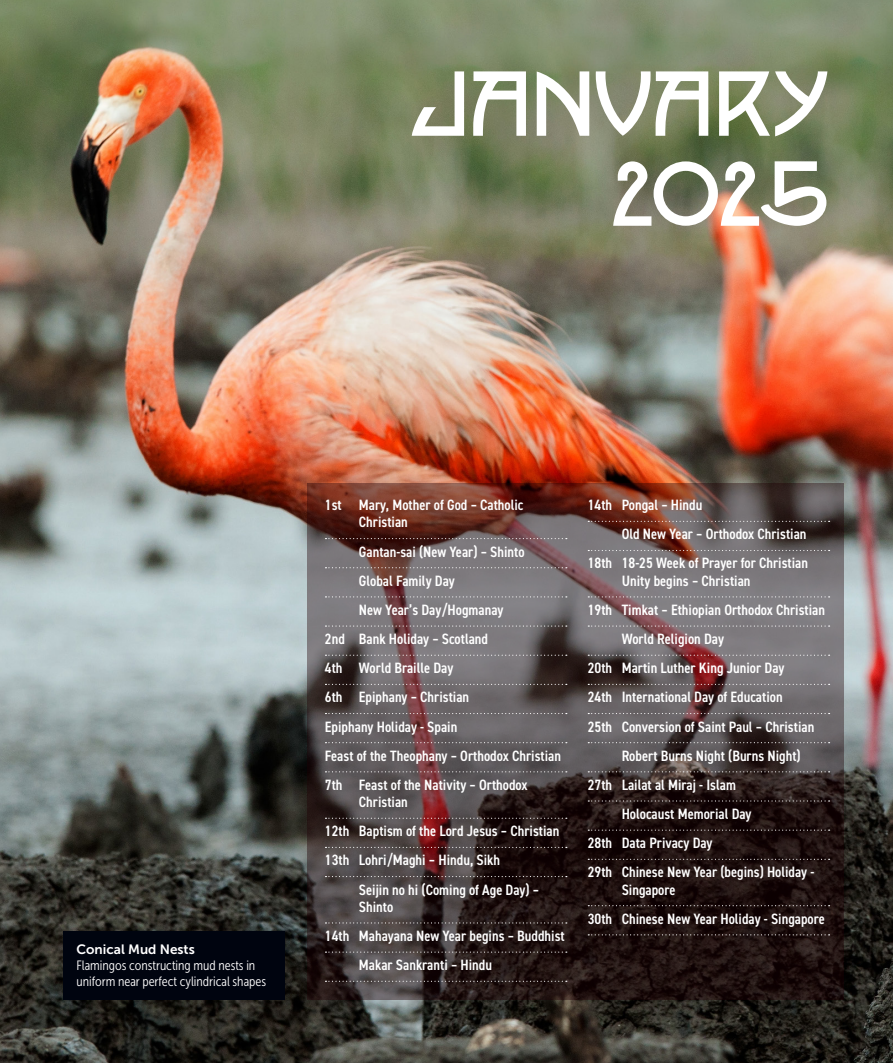
<style>
.page{position:relative;width:893px;height:1063px;background:#fff}
.page>*{position:absolute;margin:0;border:0;box-sizing:border-box;transform-origin:0 0}
.New_Month{font:90px "P22 Artsand Crafts";letter-spacing:-.015em;color:#fff}
.Cal{font:600 condensed 15px/17.2px "DIN2014";color:#fff}
.t1{font:13.5px/16.2px "Museo Sans Cond 300";color:#fff}
.Caption_heading{font:13.5px "Museo Sans 700";color:#fff}
</style>
<div class="page">
<img style="left:0;top:0;width:893px;height:1063px">
<svg style="left:307px;top:483px;width:537px;height:516px"></svg>
<div style="left:64px;top:931px;width:221px;height:68px;background:#00040f"></div>
<svg style="left:325px;top:538px;width:242px;height:1px"></svg>
<svg style="left:325px;top:567px;width:242px;height:1px"></svg>
<svg style="left:325px;top:596px;width:242px;height:1px"></svg>
<svg style="left:325px;top:626px;width:242px;height:1px"></svg>
<svg style="left:325px;top:655px;width:242px;height:1px"></svg>
<svg style="left:325px;top:684px;width:242px;height:1px"></svg>
<svg style="left:325px;top:713px;width:242px;height:1px"></svg>
<svg style="left:325px;top:742px;width:242px;height:1px"></svg>
<svg style="left:325px;top:771px;width:242px;height:1px"></svg>
<svg style="left:325px;top:818px;width:242px;height:1px"></svg>
<svg style="left:325px;top:847px;width:242px;height:1px"></svg>
<svg style="left:325px;top:876px;width:242px;height:1px"></svg>
<svg style="left:325px;top:922px;width:242px;height:2px"></svg>
<svg style="left:325px;top:952px;width:242px;height:1px"></svg>
<svg style="left:325px;top:981px;width:242px;height:1px"></svg>
<svg style="left:588px;top:521px;width:242px;height:1px"></svg>
<svg style="left:588px;top:550px;width:242px;height:1px"></svg>
<svg style="left:588px;top:596px;width:242px;height:1px"></svg>
<svg style="left:588px;top:626px;width:242px;height:1px"></svg>
<svg style="left:588px;top:655px;width:242px;height:1px"></svg>
<svg style="left:588px;top:684px;width:242px;height:1px"></svg>
<svg style="left:588px;top:713px;width:242px;height:1px"></svg>
<svg style="left:588px;top:742px;width:242px;height:1px"></svg>
<svg style="left:588px;top:771px;width:242px;height:1px"></svg>
<svg style="left:588px;top:800px;width:242px;height:2px"></svg>
<svg style="left:588px;top:830px;width:242px;height:1px"></svg>
<svg style="left:588px;top:859px;width:242px;height:1px"></svg>
<svg style="left:588px;top:905px;width:242px;height:1px"></svg>
<svg style="left:588px;top:934px;width:242px;height:1px"></svg>
<p class="New_Month" style="left:410px;top:42px;width:421px">JANUARY</p>
<p class="New_Month" style="left:610px;top:132px;width:221px">2025</p>
<p class="Caption_heading" style="left:77px;top:942px;width:120px">Conical Mud Nests</p>
<p class="t1" style="left:77px;top:958px;width:191px">Flamingos constructing mud nests in uniform near perfect cylindrical shapes</p>
<p class="Cal" style="left:359px;top:496px;width:166px;text-indent:-34px">1st Mary, Mother of God – Catholic<br>Christian</p>
<p class="Cal" style="left:359px;top:542px;width:167px">Gantan-sai (New Year) – Shinto</p>
<p class="Cal" style="left:359px;top:572px;width:97px">Global Family Day</p>
<p class="Cal" style="left:359px;top:601px;width:146px">New Year’s Day/Hogmanay</p>
<p class="Cal" style="left:325px;top:630px;width:165px">2nd Bank Holiday – Scotland</p>
<p class="Cal" style="left:325px;top:659px;width:130px">4th World Braille Day</p>
<p class="Cal" style="left:325px;top:688px;width:146px">6th Epiphany – Christian</p>
<p class="Cal" style="left:325px;top:717px;width:134px">Epiphany Holiday - Spain</p>
<p class="Cal" style="left:325px;top:747px;width:238px">Feast of the Theophany – Orthodox Christian</p>
<p class="Cal" style="left:359px;top:776px;width:170px;text-indent:-34px">7th Feast of the Nativity – Orthodox<br>Christian</p>
<p class="Cal" style="left:325px;top:822px;width:236px">12th Baptism of the Lord Jesus – Christian</p>
<p class="Cal" style="left:325px;top:851px;width:177px">13th Lohri/Maghi – Hindu, Sikh</p>
<p class="Cal" style="left:359px;top:880px;width:182px">Seijin no hi (Coming of Age Day) –<br>Shinto</p>
<p class="Cal" style="left:325px;top:927px;width:241px">14th Mahayana New Year begins – Buddhist</p>
<p class="Cal" style="left:359px;top:956px;width:135px">Makar Sankranti – Hindu</p>
<p class="Cal" style="left:588px;top:496px;width:116px">14th Pongal – Hindu</p>
<p class="Cal" style="left:622px;top:525px;width:186px">Old New Year – Orthodox Christian</p>
<p class="Cal" style="left:622px;top:554px;width:188px;text-indent:-34px">18th 18-25 Week of Prayer for Christian<br>Unity begins – Christian</p>
<p class="Cal" style="left:588px;top:601px;width:239px">19th Timkat – Ethiopian Orthodox Christian</p>
<p class="Cal" style="left:622px;top:630px;width:104px">World Religion Day</p>
<p class="Cal" style="left:588px;top:659px;width:198px">20th Martin Luther King Junior Day</p>
<p class="Cal" style="left:588px;top:688px;width:197px">24th International Day of Education</p>
<p class="Cal" style="left:588px;top:717px;width:228px">25th Conversion of Saint Paul – Christian</p>
<p class="Cal" style="left:622px;top:747px;width:181px">Robert Burns Night (Burns Night)</p>
<p class="Cal" style="left:588px;top:776px;width:150px">27th Lailat al Miraj - Islam</p>
<p class="Cal" style="left:622px;top:805px;width:131px">Holocaust Memorial Day</p>
<p class="Cal" style="left:588px;top:834px;width:126px">28th Data Privacy Day</p>
<p class="Cal" style="left:622px;top:863px;width:194px;text-indent:-34px">29th Chinese New Year (begins) Holiday -<br>Singapore</p>
<p class="Cal" style="left:588px;top:910px;width:239px">30th Chinese New Year Holiday - Singapore</p>
</div>
